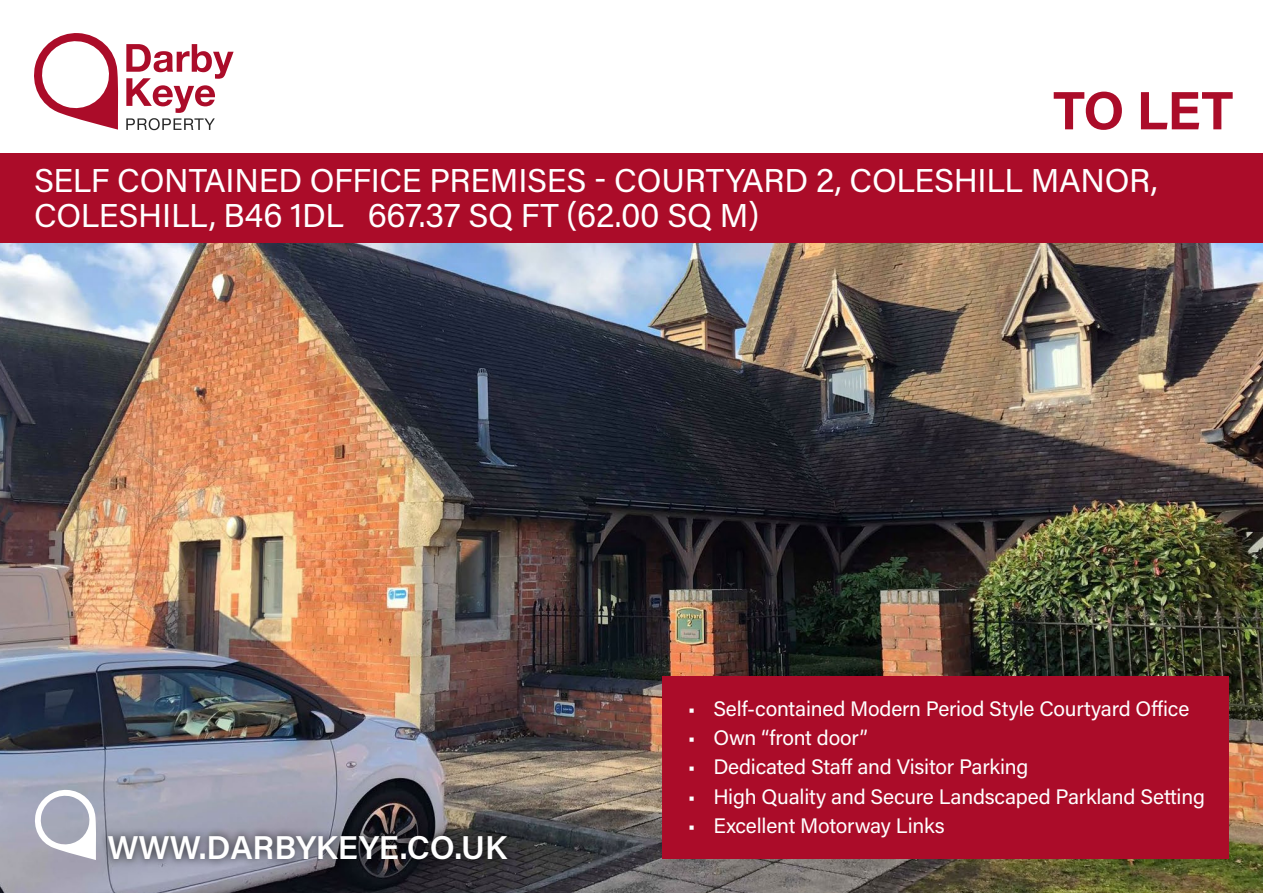
<style>
.page{position:relative;width:1263px;height:893px;background:#fff}
.page>*{position:absolute;margin:0;border:0;box-sizing:border-box;transform-origin:0 0}
.t1{font:700 54px "Acumin Pro";color:#ab0c29}
.t2{font:33px/34.5px "Acumin Pro";letter-spacing:-.01em;color:#fff}
.t3{font:600 33px "Acumin Pro";color:#fff}
.t4{font:21px "Acumin Pro";letter-spacing:-.01em;color:#fff}
</style>
<div class="page">
<img style="left:0;top:243px;width:1263px;height:650px">
<div style="left:0;top:153px;width:1263px;height:90px;background:#ab0c29"></div>
<div style="left:662px;top:676px;width:567px;height:183px;background:#ab0c29"></div>
<svg style="left:34px;top:33px;width:85px;height:97px"></svg>
<svg style="left:126px;top:44px;width:108px;height:86px"></svg>
<div style="left:100px;top:827px;width:415px;height:41px;background:#000;opacity:.75"></div>
<svg style="left:35px;top:790px;width:61px;height:70px"></svg>
<h1 class="t1" style="left:1053px;top:72px;width:182px">TO LET</h1>
<h2 class="t2" style="left:34px;top:162px;width:1125px">SELF CONTAINED OFFICE PREMISES - COURTYARD 2, COLESHILL MANOR,<br>COLESHILL, B46 1DL 667.37 SQ FT (62.00 SQ M)</h2>
<h2 class="t3" style="left:107px;top:824px;width:401px">WWW.DARBYKEYE.CO.UK</h2>
<p class="t4" style="left:688px;top:694px;width:503px">• Self-contained Modern Period Style Courtyard Office</p>
<p class="t4" style="left:688px;top:723px;width:182px">• Own “front door”</p>
<p class="t4" style="left:688px;top:753px;width:342px">• Dedicated Staff and Visitor Parking</p>
<p class="t4" style="left:688px;top:782px;width:519px">• High Quality and Secure Landscaped Parkland Setting</p>
<p class="t4" style="left:688px;top:811px;width:259px">• Excellent Motorway Links</p>
</div>
